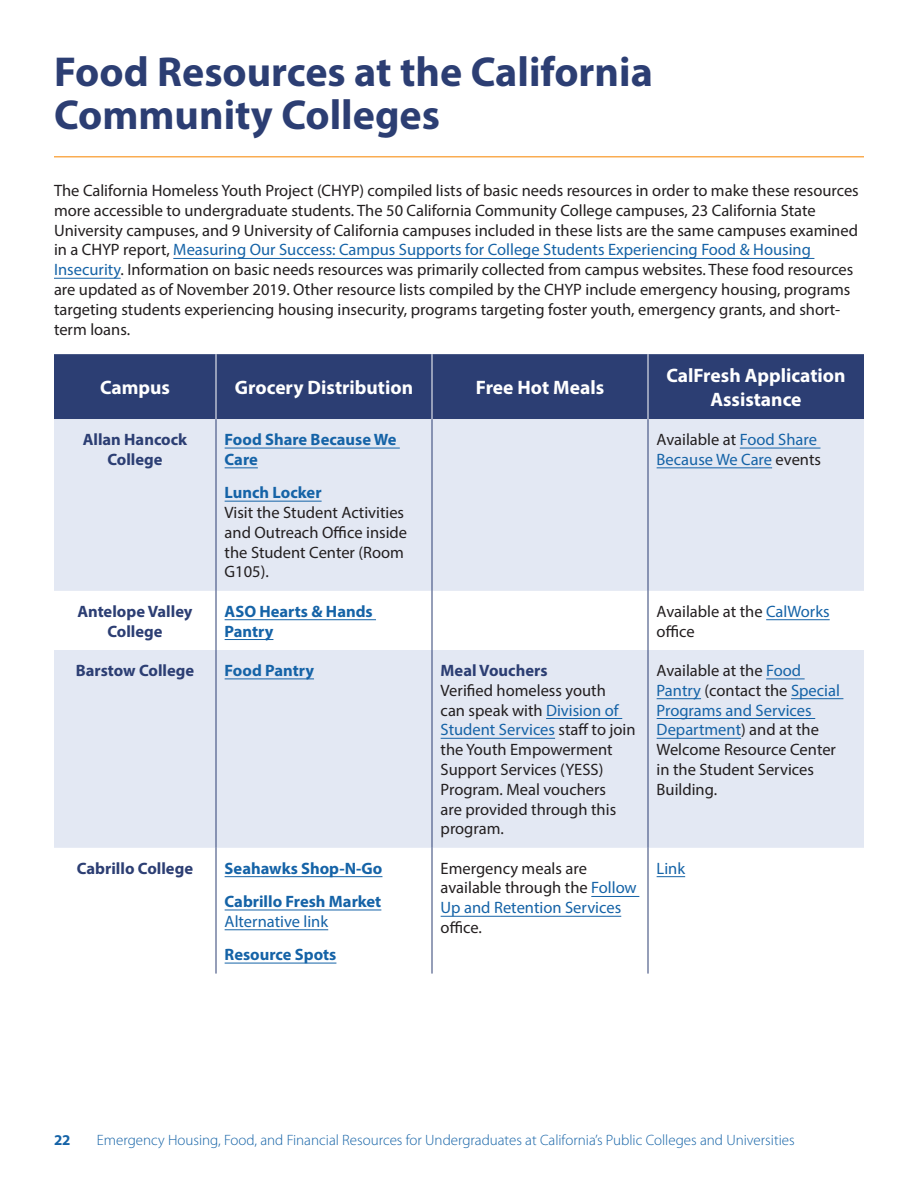
<style>
.page{position:relative;width:918px;height:1188px;background:#fff}
.page>*{position:absolute;margin:0;border:0;box-sizing:border-box;transform-origin:0 0}
.Heading{font:700 42px/43.5px "Myriad Pro";color:#2c3e73}
.Body{font:700 19.5px/23.4px "Myriad Pro";color:#fff;text-align:center}
.Body-2{font:16.5px/19.8px "Myriad Pro";color:#231f20}
.Body-3{font:700 16.5px/19.8px "Myriad Pro";color:#1563a7}
.Body-4{font:700 16.5px/19.8px "Myriad Pro";color:#2c3e73;text-align:center}
.Body-5{font:16.5px/19.8px "Myriad Pro";color:#1563a7}
.t1{font:300 15px "Myriad Pro";color:#1563a7}
.t2{font:700 15px "Myriad Pro";color:#1563a7}
.s1{color:#1563a7}
.s2{color:#231f20}
</style>
<div class="page">
<hr style="left:54px;top:156px;width:810px;height:2px;background:#faac51">
<hr style="left:173px;top:258px;width:641px;height:1px;background:#1563a7">
<hr style="left:54px;top:278px;width:67px;height:1px;background:#1563a7">
<div style="left:54px;top:354px;width:810px;height:65px;background:#2c3e73"></div>
<svg style="left:54px;top:419px;width:810px;height:429px;fill:#e3e8f3"></svg>
<hr style="left:432px;top:354px;width:1px;height:65px;background:#fff">
<hr style="left:432px;top:419px;width:1px;height:172px;background:#2c3e73">
<hr style="left:432px;top:591px;width:1px;height:59px;background:#2c3e73">
<hr style="left:432px;top:650px;width:1px;height:198px;background:#2c3e73">
<hr style="left:432px;top:848px;width:1px;height:126px;background:#2c3e73">
<hr style="left:216px;top:354px;width:1px;height:65px;background:#fff">
<hr style="left:648px;top:354px;width:1px;height:65px;background:#fff">
<hr style="left:216px;top:419px;width:1px;height:172px;background:#2c3e73">
<hr style="left:648px;top:419px;width:1px;height:172px;background:#2c3e73">
<hr style="left:216px;top:591px;width:1px;height:59px;background:#2c3e73">
<hr style="left:648px;top:591px;width:1px;height:59px;background:#2c3e73">
<hr style="left:216px;top:650px;width:1px;height:198px;background:#2c3e73">
<hr style="left:648px;top:650px;width:1px;height:198px;background:#2c3e73">
<hr style="left:216px;top:848px;width:1px;height:126px;background:#2c3e73">
<hr style="left:648px;top:848px;width:1px;height:126px;background:#2c3e73">
<hr style="left:225px;top:448px;width:175px;height:1px;background:#1563a7">
<hr style="left:225px;top:467px;width:33px;height:1px;background:#1563a7">
<hr style="left:225px;top:501px;width:97px;height:1px;background:#1563a7">
<hr style="left:740px;top:448px;width:80px;height:1px;background:#1563a7">
<hr style="left:657px;top:467px;width:115px;height:1px;background:#1563a7">
<hr style="left:225px;top:619px;width:151px;height:1px;background:#1563a7">
<hr style="left:225px;top:639px;width:48px;height:1px;background:#1563a7">
<hr style="left:766px;top:619px;width:64px;height:1px;background:#1563a7">
<hr style="left:225px;top:678px;width:89px;height:1px;background:#1563a7">
<hr style="left:546px;top:718px;width:76px;height:1px;background:#1563a7">
<hr style="left:441px;top:738px;width:114px;height:1px;background:#1563a7">
<hr style="left:766px;top:678px;width:39px;height:1px;background:#1563a7">
<hr style="left:657px;top:698px;width:44px;height:1px;background:#1563a7">
<hr style="left:791px;top:698px;width:52px;height:1px;background:#1563a7">
<hr style="left:657px;top:718px;width:158px;height:1px;background:#1563a7">
<hr style="left:657px;top:738px;width:84px;height:1px;background:#1563a7">
<hr style="left:225px;top:876px;width:157px;height:1px;background:#1563a7">
<hr style="left:225px;top:910px;width:156px;height:1px;background:#1563a7">
<hr style="left:225px;top:929px;width:103px;height:1px;background:#1563a7">
<hr style="left:225px;top:963px;width:111px;height:1px;background:#1563a7">
<hr style="left:591px;top:896px;width:48px;height:1px;background:#1563a7">
<hr style="left:441px;top:916px;width:180px;height:1px;background:#1563a7">
<svg style="left:657px;top:876px;width:28px;height:1px"></svg>
<p class="Heading" style="left:54px;top:48px;width:600px">Food Resources at the California<br>Community Colleges</p>
<p class="Body-2" style="left:54px;top:180px;width:806px">The California Homeless Youth Project (CHYP) compiled lists of basic needs resources in order to make these resources more accessible to undergraduate students. The 50 California Community College campuses, 23 California State University campuses, and 9 University of California campuses included in these lists are the same campuses examined in a CHYP report, <span class="s1">Measuring Our Success: Campus Supports for College Students Experiencing Food &amp; Housing Insecurity</span>. Information on basic needs resources was primarily collected from campus websites. These food resources are updated as of November 2019. Other resource lists compiled by the CHYP include emergency housing, programs targeting students experiencing housing insecurity, programs targeting foster youth, emergency grants, and short&shy;term loans.</p>
<p class="Body" style="left:100px;top:375px;width:71px">Campus</p>
<p class="Body" style="left:235px;top:375px;width:180px">Grocery Distribution</p>
<p class="Body" style="left:476px;top:375px;width:130px">Free Hot Meals</p>
<p class="Body" style="left:666px;top:363px;width:181px">CalFresh Application<br>Assistance</p>
<p class="Body-4" style="left:83px;top:429px;width:106px">Allan Hancock<br>College</p>
<p class="Body-3" style="left:225px;top:429px;width:173px">Food Share Because We<br>Care</p>
<p class="Body-3" style="left:225px;top:482px;width:98px">Lunch Locker</p>
<p class="Body-2" style="left:225px;top:502px;width:184px">Visit the Student Activities and Outreach Office inside the Student Center (Room<br>G105).</p>
<p class="Body-5" style="left:657px;top:429px;width:166px"><span class="s2">Available at</span> Food Share<br>Because We Care <span class="s2">events</span></p>
<p class="Body-4" style="left:77px;top:601px;width:117px">Antelope Valley<br>College</p>
<p class="Body-3" style="left:225px;top:601px;width:150px">ASO Hearts &amp; Hands<br>Pantry</p>
<p class="Body-2" style="left:657px;top:601px;width:175px">Available at the <span class="s1">CalWorks </span>office</p>
<p class="Body-4" style="left:76px;top:660px;width:120px">Barstow College</p>
<p class="Body-3" style="left:225px;top:660px;width:91px">Food Pantry</p>
<p class="Body-4" style="left:441px;top:660px;width:108px">Meal Vouchers</p>
<p class="Body-2" style="left:441px;top:680px;width:197px">Verified homeless youth<br>can speak with <span class="s1">Division of<br>Student Services</span> staff to join the Youth Empowerment<br>Support Services (YESS)<br>Program. Meal vouchers<br>are provided through this program.</p>
<p class="Body-2" style="left:657px;top:660px;width:185px">Available at the <span class="s1">Food<br>Pantry</span> (contact the <span class="s1">Special<br>Programs and Services<br>Department</span>) and at the<br>Welcome Resource Center in the Student Services<br>Building.</p>
<p class="Body-4" style="left:77px;top:858px;width:118px">Cabrillo College</p>
<p class="Body-3" style="left:225px;top:858px;width:159px">Seahawks Shop-N-Go</p>
<p class="Body-3" style="left:225px;top:891px;width:158px">Cabrillo Fresh Market</p>
<p class="Body-5" style="left:225px;top:911px;width:105px">Alternative link</p>
<p class="Body-3" style="left:225px;top:944px;width:113px">Resource Spots</p>
<p class="Body-2" style="left:441px;top:858px;width:198px">Emergency meals are available through the <span class="s1">Follow<br>Up and Retention Services </span>office.</p>
<p class="Body-5" style="left:657px;top:858px;width:30px">Link</p>
<p class="t2" style="left:54px;top:1130px;width:18px">22</p>
<p class="t1" style="left:97px;top:1132px;width:699px">Emergency Housing, Food, and Financial Resources for Undergraduates at California’s Public Colleges and Universities</p>
</div>
